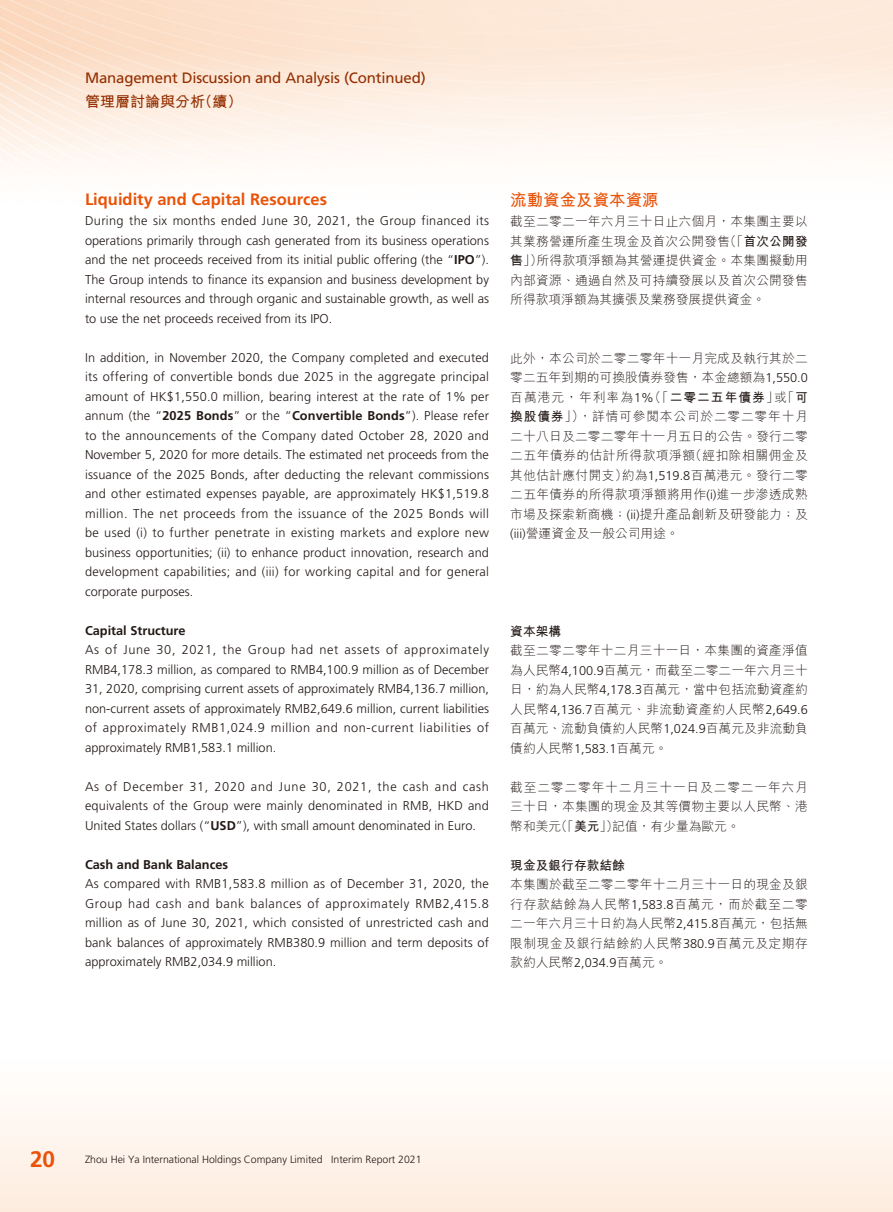
<style>
.page{position:relative;width:893px;height:1212px;background:#fff}
.page>*{position:absolute;margin:0;border:0;box-sizing:border-box;transform-origin:0 0}
.t1{font:700 22.5px "Frutiger LT Std";color:#ea5307}
.t2{font:700 16.5px "Frutiger LT Std";color:#ea5307}
.t3{font:16.5px "M Hei HK Bold E Ten B5 H";color:#ea5307}
.t4{font:15px "Frutiger LT Std";letter-spacing:-.01em;color:#932e00}
.t5{font:15px "M Hei HK Bold E Ten B5 H";color:#932e00}
.t6{font:300 12.75px/19.5px "Frutiger LT Std";color:#231916;text-align:justify}
.t7{font:12.75px/19.5px "M Hei HK Light E Ten B5 H";letter-spacing:.015em;color:#231916;text-align:justify}
.t8{font:700 12.75px "Frutiger LT Std";color:#231916}
.t9{font:12.75px "M Hei HK Bold E Ten B5 H";color:#231916}
.t10{font:300 10.5px "Frutiger LT Std";color:#231916}
.s1{font-weight:700}
.s2{font-family:"M Hei HK Bold E Ten B5 H"}
.s3{font-family:"Frutiger LT Std";font-weight:300}
</style>
<div class="page">
<div style="left:0;top:1051px;width:893px;height:161px;background:linear-gradient(to bottom,#fff,#fdecdf)"></div>
<p class="t4" style="left:85px;top:71px;width:342px">Management Discussion and Analysis (Continued)</p>
<p class="t5" style="left:85px;top:95px;width:159px">管理層討論與分析（續）</p>
<p class="t2" style="left:85px;top:191px;width:244px">Liquidity and Capital Resources</p>
<p class="t6" style="left:85px;top:212px;width:405px">During the six months ended June 30, 2021, the Group financed its operations primarily through cash generated from its business operations and the net proceeds received from its initial public offering (the “<span class="s1">IPO</span>”).<br>The Group intends to finance its expansion and business development by internal resources and through organic and sustainable growth, as well as to use the net proceeds received from its IPO.</p>
<p class="t6" style="left:85px;top:348px;width:405px">In addition, in November 2020, the Company completed and executed its offering of convertible bonds due 2025 in the aggregate principal amount of HK$1,550.0 million, bearing interest at the rate of 1% per annum (the “<span class="s1">2025 Bonds</span>” or the “<span class="s1">Convertible Bonds</span>”). Please refer to the announcements of the Company dated October 28, 2020 and November 5, 2020 for more details. The estimated net proceeds from the issuance of the 2025 Bonds, after deducting the relevant commissions and other estimated expenses payable, are approximately HK$1,519.8 million. The net proceeds from the issuance of the 2025 Bonds will be used (i) to further penetrate in existing markets and explore new business opportunities; (ii) to enhance product innovation, research and development capabilities; and (iii) for working capital and for general corporate purposes.</p>
<p class="t8" style="left:85px;top:624px;width:102px">Capital Structure</p>
<p class="t6" style="left:85px;top:641px;width:405px">As of June 30, 2021, the Group had net assets of approximately RMB4,178.3 million, as compared to RMB4,100.9 million as of December 31, 2020, comprising current assets of approximately RMB4,136.7 million, non-current assets of approximately RMB2,649.6 million, current liabilities of approximately RMB1,024.9 million and non-current liabilities of approximately RMB1,583.1 million.</p>
<p class="t6" style="left:85px;top:777px;width:405px">As of December 31, 2020 and June 30, 2021, the cash and cash equivalents of the Group were mainly denominated in RMB, HKD and United States dollars (“<span class="s1">USD</span>”), with small amount denominated in Euro.</p>
<p class="t8" style="left:85px;top:858px;width:145px">Cash and Bank Balances</p>
<p class="t6" style="left:85px;top:875px;width:405px">As compared with RMB1,583.8 million as of December 31, 2020, the Group had cash and bank balances of approximately RMB2,415.8 million as of June 30, 2021, which consisted of unrestricted cash and bank balances of approximately RMB380.9 million and term deposits of approximately RMB2,034.9 million.</p>
<p class="t3" style="left:510px;top:194px;width:150px">流動資金及資本資源</p>
<p class="t7" style="left:510px;top:213px;width:299px">截至二零二一年六月三十日止六個月，本集團主要以其業務營運所產生現金及首次公開發售（「<span class="s2">首次公開發售</span>」）所得款項淨額為其營運提供資金。本集團擬動用內部資源、通過自然及可持續發展以及首次公開發售所得款項淨額為其擴張及業務發展提供資金。</p>
<p class="t7" style="left:510px;top:350px;width:299px">此外，本公司於二零二零年十一月完成及執行其於二零二五年到期的可換股債券發售，本金總額為<span class="s3">1,550.0</span>百萬港元，年利率為<span class="s3">1%</span>（「<span class="s2">二零二五年債券</span>」或「<span class="s2">可換股債券</span>」），詳情可參閱本公司於二零二零年十月二十八日及二零二零年十一月五日的公告。發行二零二五年債券的估計所得款項淨額（經扣除相關佣金及其他估計應付開支）約為<span class="s3">1,519.8</span>百萬港元。發行二零二五年債券的所得款項淨額將用作<span class="s3">(i)</span>進一步滲透成熟市場及探索新商機；<span class="s3">(ii)</span>提升產品創新及研發能力；及<span class="s3">(iii)</span>營運資金及一般公司用途。</p>
<p class="t9" style="left:510px;top:626px;width:52px">資本架構</p>
<p class="t7" style="left:510px;top:642px;width:299px">截至二零二零年十二月三十一日，本集團的資產淨值為人民幣<span class="s3">4,100.9</span>百萬元，而截至二零二一年六月三十日，約為人民幣<span class="s3">4,178.3</span>百萬元，當中包括流動資產約人民幣<span class="s3">4,136.7</span>百萬元、非流動資產約人民幣<span class="s3">2,649.6</span>百萬元、流動負債約人民幣<span class="s3">1,024.9</span>百萬元及非流動負債約人民幣<span class="s3">1,583.1</span>百萬元。</p>
<p class="t7" style="left:510px;top:779px;width:299px">截至二零二零年十二月三十一日及二零二一年六月三十日，本集團的現金及其等價物主要以人民幣、港幣和美元（「<span class="s2">美元</span>」）記值，有少量為歐元。</p>
<p class="t9" style="left:510px;top:860px;width:116px">現金及銀行存款結餘</p>
<p class="t7" style="left:510px;top:876px;width:299px">本集團於截至二零二零年十二月三十一日的現金及銀行存款結餘為人民幣<span class="s3">1,583.8</span>百萬元，而於截至二零二一年六月三十日約為人民幣<span class="s3">2,415.8</span>百萬元，包括無限制現金及銀行結餘約人民幣<span class="s3">380.9</span>百萬元及定期存款約人民幣<span class="s3">2,034.9</span>百萬元。</p>
<h1 class="t1" style="left:30px;top:1148px;width:27px">20</h1>
<p class="t10" style="left:85px;top:1154px;width:338px">Zhou Hei Ya International Holdings Company Limited Interim Report 2021</p>
</div>
